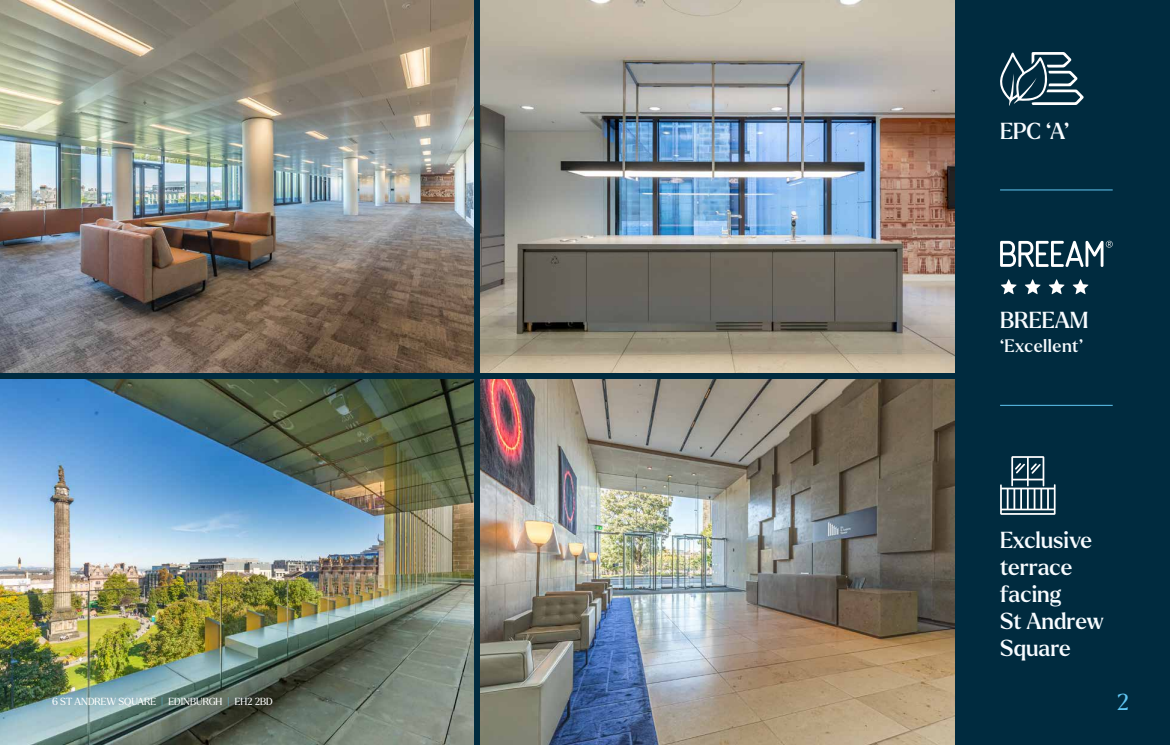
<style>
.page{position:relative;width:1170px;height:745px;background:#fff}
.page>*{position:absolute;margin:0;border:0;box-sizing:border-box;transform-origin:0 0}
.t1{font:500 22.5px/27px "Larken";color:#f8fcff}
.t2{font:22.5px "Larken";color:#60c6f2}
.t3{font:500 17.5px "Larken";letter-spacing:.025em;color:#f8fcff}
.t4{font:10px "Larken";letter-spacing:-.005em;color:#fff}
.s1{color:#60c6f2}
</style>
<div class="page">
<div style="left:0;top:0;width:1169px;height:744px;background:#002b3f"></div>
<img style="left:0;top:0;width:473px;height:372px">
<img style="left:480px;top:0;width:474px;height:372px">
<img style="left:0;top:379px;width:473px;height:365px">
<img style="left:480px;top:379px;width:474px;height:365px">
<svg style="left:1000px;top:52px;width:83px;height:54px"></svg>
<svg style="left:1000px;top:240px;width:112px;height:27px"></svg>
<svg style="left:1001px;top:279px;width:15px;height:15px"></svg>
<svg style="left:1025px;top:279px;width:15px;height:15px"></svg>
<svg style="left:1048px;top:279px;width:16px;height:15px"></svg>
<svg style="left:1000px;top:456px;width:55px;height:58px"></svg>
<hr style="left:999px;top:189px;width:113px;height:1px;background:#60c6f2">
<hr style="left:999px;top:405px;width:113px;height:1px;background:#60c6f2">
<svg style="left:1072px;top:279px;width:16px;height:15px"></svg>
<p class="t1" style="left:999px;top:117px;width:71px">EPC ‘A’</p>
<p class="t1" style="left:999px;top:305px;width:90px">BREEAM</p>
<p class="t3" style="left:999px;top:334px;width:84px">‘Excellent’</p>
<p class="t1" style="left:999px;top:526px;width:105px">Exclusive terrace facing<br>St Andrew<br>Square</p>
<p class="t4" style="left:52px;top:694px;width:222px">6 ST ANDREW SQUARE <span class="s1">|</span> EDINBURGH <span class="s1">|</span> EH2 2BD</p>
<p class="t2" style="left:1116px;top:687px;width:14px">2</p>
</div>
